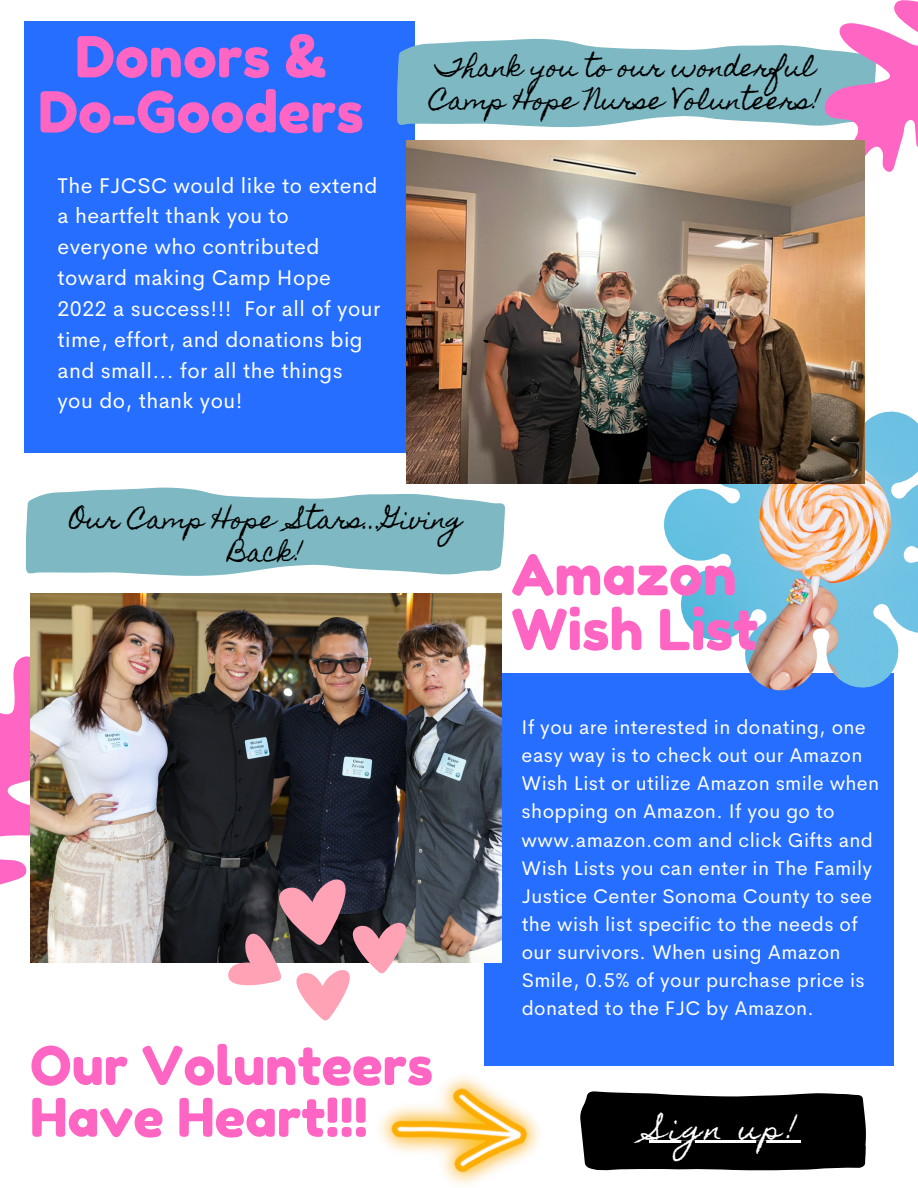
<style>
.page{position:relative;width:918px;height:1188px;background:#fff}
.page>*{position:absolute;margin:0;border:0;box-sizing:border-box;transform-origin:0 0}
.t1{font:56.4px/55.2px "Fredoka One";color:#ff66c4;text-align:center}
.t2{font:53.4px/51.8px "Fredoka One";color:#ff66c4}
.t3{font:28.35px "Homemade Apple";color:#fff}
.t4{font:24.15px/33.8px "Homemade Apple";color:#000}
.t5{font:21.3px/30.8px "Cerebri Sans";letter-spacing:.02em;color:#fff}
.t6{font:19.8px/28px "Cerebri Sans";letter-spacing:.02em;color:#fff}
</style>
<div class="page">
<div style="left:484px;top:674px;width:410px;height:392px;background:#256eff"></div>
<img style="left:664px;top:411px;width:254px;height:279px">
<div style="left:24px;top:21px;width:390px;height:432px;background:#256eff"></div>
<svg style="left:397px;top:28px;width:425px;height:118px;fill:#7eb9c3"></svg>
<svg style="left:25px;top:477px;width:481px;height:117px;fill:#7eb9c3"></svg>
<svg style="left:822px;top:0;width:96px;height:172px"></svg>
<img style="left:407px;top:140px;width:458px;height:343px">
<svg style="left:0;top:656px;width:30px;height:229px"></svg>
<img style="left:30px;top:594px;width:472px;height:369px">
<svg style="left:226px;top:879px;width:181px;height:142px"></svg>
<img style="left:379px;top:1076px;width:161px;height:109px">
<svg style="left:580px;top:1091px;width:286px;height:80px;background:#151515"></svg>
<hr style="left:649px;top:1141px;width:152px;height:2px;background:#fff">
<h1 class="t1" style="left:38px;top:29px;width:327px">Donors &amp;<br>Do-Gooders</h1>
<p class="t5" style="left:57px;top:170px;width:324px">The FJCSC would like to extend a heartfelt thank you to everyone who contributed toward making Camp Hope<br>2022 a success!!! For all of your time, effort, and donations big and small... for all the things you do, thank you!</p>
<p class="t4" style="left:430px;top:50px;width:393px">Thank you to our wonderful<br>Camp Hope Nurse Volunteers!</p>
<p class="t4" style="left:69px;top:502px;width:395px;text-align:center">Our Camp Hope Stars...Giving<br>Back!</p>
<p class="t2" style="left:30px;top:1040px;width:404px">Our Volunteers<br>Have Heart!!!</p>
<p class="t1" style="left:511px;top:547px;width:248px;text-align:left">Amazon<br>Wish List</p>
<p class="t6" style="left:522px;top:713px;width:359px">If you are interested in donating, one easy way is to check out our Amazon Wish List or utilize Amazon smile when shopping on Amazon. If you go to www.amazon.com and click Gifts and Wish Lists you can enter in The Family Justice Center Sonoma County to see the wish list specific to the needs of our survivors. When using Amazon Smile, 0.5% of your purchase price is donated to the FJC by Amazon.</p>
<p class="t3" style="left:649px;top:1112px;width:150px">Sign up!</p>
</div>
